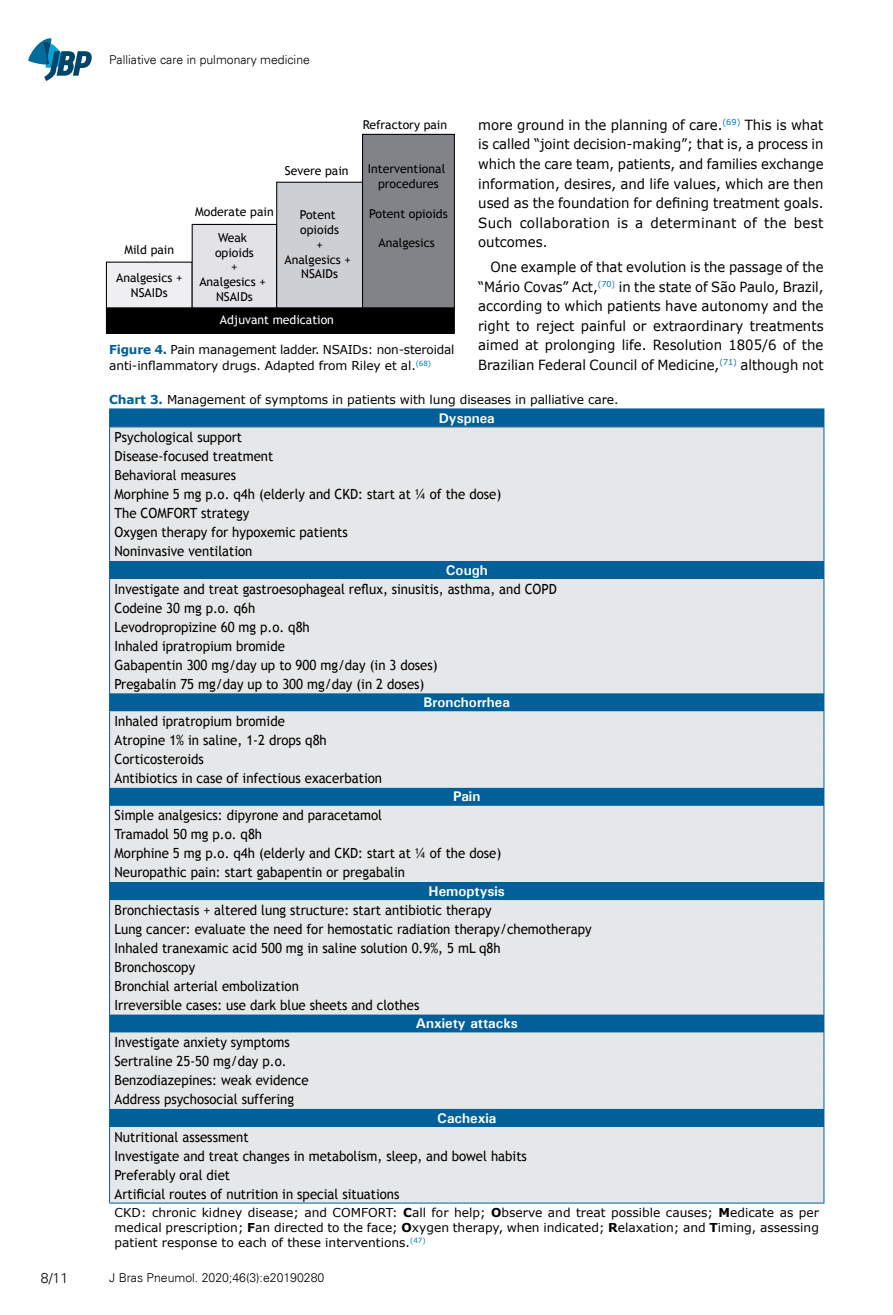
<style>
.page{position:relative;width:893px;height:1315px;background:#fff}
.page>*{position:absolute;margin:0;border:0;box-sizing:border-box;transform-origin:0 0}
.t1{font:14px/19.1px "Trebuchet MS";color:#000;scale:.94 1}
.t2{font:14px/19.6px "Verdana";color:#000;text-align:justify;scale:.95 1}
.t3{font:14px/19.6px "Verdana";color:#000;text-align:justify;scale:.94 1}
.t4{font:700 14px "Univers";color:#fff}
.t5{font:300 14px "Univers";color:#000}
.t6{font:12.25px/14.7px "Verdana";letter-spacing:-.01em;color:#000;text-align:justify}
.t7{font:12.25px/14.7px "Trebuchet MS";color:#000;text-align:center}
.t8{font:300 12.25px "Univers";color:#000}
.t9{font:12.25px "Trebuchet MS";color:#fff}
.s1{font-weight:700;color:#01609a}
.s2{font-weight:700}
</style>
<div class="page">
<svg style="left:28px;top:38px;width:64px;height:43px"></svg>
<div style="left:110px;top:409px;width:713px;height:18px;background:#01609a"></div>
<svg style="left:110px;top:428px;width:713px;height:774px;background:#c6d4dd"></svg>
<hr style="left:110px;top:427px;width:713px;height:1px;background:#939598">
<hr style="left:109px;top:408px;width:715px;height:1px;background:#01609a">
<svg style="left:109px;top:409px;width:1px;height:793px"></svg>
<svg style="left:823px;top:409px;width:1px;height:793px"></svg>
<hr style="left:109px;top:1202px;width:715px;height:1px;background:#01609a">
<div style="left:106px;top:262px;width:86px;height:46px;background:#efeff1"></div>
<div style="left:106px;top:262px;width:87px;height:47px;border:1px solid #000"></div>
<div style="left:192px;top:224px;width:85px;height:84px;background:#e3e3e7"></div>
<div style="left:192px;top:224px;width:85px;height:85px;border:1px solid #000"></div>
<div style="left:277px;top:182px;width:86px;height:126px;background:#cecfd4"></div>
<div style="left:276px;top:182px;width:87px;height:127px;border:1px solid #000"></div>
<div style="left:363px;top:134px;width:91px;height:174px;background:#818389"></div>
<div style="left:362px;top:134px;width:93px;height:175px;border:1px solid #000"></div>
<div style="left:106px;top:308px;width:348px;height:25px;background:#000"></div>
<div style="left:106px;top:307px;width:349px;height:27px;border:1px solid #000"></div>
<p class="t8" style="left:109px;top:52px;width:202px">Palliative care in pulmonary medicine</p>
<p class="t2" style="left:478px;top:115px;width:365px">more ground in the planning of care.<sup>(69)</sup> This is what is called “joint decision-making”; that is, a process in which the care team, patients, and families exchange information, desires, and life values, which are then used as the foundation for defining treatment goals.<br>Such collaboration is a determinant of the best outcomes.</p>
<p class="t3" style="left:478px;top:257px;width:369px;text-indent:12px">One example of that evolution is the passage of the “Mário Covas” Act,<sup>(70)</sup> in the state of São Paulo, Brazil, according to which patients have autonomy and the right to reject painful or extraordinary treatments aimed at prolonging life. Resolution 1805/6 of the Brazilian Federal Council of Medicine,<sup>(71)</sup> although not</p>
<p class="t6" style="left:109px;top:392px;width:511px"><span class="s1">Chart 3.</span> Management of symptoms in patients with lung diseases in palliative care.</p>
<p class="t4" style="left:439px;top:409px;width:57px">Dyspnea</p>
<p class="t1" style="left:115px;top:428px;width:413px">Psychological support<br>Disease-focused treatment<br>Behavioral measures<br>Morphine 5 mg p.o. q4h (elderly and CKD: start at ¼ of the dose)<br>The COMFORT strategy<br>Oxygen therapy for hypoxemic patients<br>Noninvasive ventilation</p>
<p class="t4" style="left:446px;top:561px;width:44px">Cough</p>
<p class="t1" style="left:115px;top:579px;width:472px">Investigate and treat gastroesophageal reflux, sinusitis, asthma, and COPD Codeine 30 mg p.o. q6h<br>Levodropropizine 60 mg p.o. q8h<br>Inhaled ipratropium bromide<br>Gabapentin 300 mg/day up to 900 mg/day (in 3 doses)<br>Pregabalin 75 mg/day up to 300 mg/day (in 2 doses)</p>
<p class="t4" style="left:424px;top:693px;width:88px">Bronchorrhea</p>
<p class="t1" style="left:115px;top:712px;width:286px">Inhaled ipratropium bromide<br>Atropine 1% in saline, 1-2 drops q8h<br>Corticosteroids<br>Antibiotics in case of infectious exacerbation</p>
<p class="t4" style="left:453px;top:788px;width:29px">Pain</p>
<p class="t1" style="left:115px;top:806px;width:413px">Simple analgesics: dipyrone and paracetamol<br>Tramadol 50 mg p.o. q8h<br>Morphine 5 mg p.o. q4h (elderly and CKD: start at ¼ of the dose)<br>Neuropathic pain: start gabapentin or pregabalin</p>
<p class="t4" style="left:429px;top:882px;width:78px">Hemoptysis</p>
<p class="t1" style="left:115px;top:900px;width:509px">Bronchiectasis + altered lung structure: start antibiotic therapy<br>Lung cancer: evaluate the need for hemostatic radiation therapy/chemotherapy Inhaled tranexamic acid 500 mg in saline solution 0.9%, 5 mL q8h<br>Bronchoscopy<br>Bronchial arterial embolization<br>Irreversible cases: use dark blue sheets and clothes</p>
<p class="t4" style="left:416px;top:1015px;width:104px">Anxiety attacks</p>
<p class="t1" style="left:115px;top:1033px;width:208px">Investigate anxiety symptoms<br>Sertraline 25-50 mg/day p.o.<br>Benzodiazepines: weak evidence<br>Address psychosocial suffering</p>
<p class="t4" style="left:437px;top:1109px;width:61px">Cachexia</p>
<p class="t1" style="left:115px;top:1127px;width:440px">Nutritional assessment<br>Investigate and treat changes in metabolism, sleep, and bowel habits Preferably oral diet<br>Artificial routes of nutrition in special situations</p>
<p class="t6" style="left:115px;top:1205px;width:706px">CKD: chronic kidney disease; and COMFORT: <span class="s2">C</span>all for help; <span class="s2">O</span>bserve and treat possible causes; <span class="s2">M</span>edicate as per medical prescription; <span class="s2">F</span>an directed to the face; <span class="s2">O</span>xygen therapy, when indicated; <span class="s2">R</span>elaxation; and <span class="s2">T</span>iming, assessing patient response to each of these interventions.<sup>(47)</sup></p>
<p class="t7" style="left:363px;top:117px;width:86px">Refractory pain</p>
<p class="t7" style="left:368px;top:162px;width:79px">Interventional procedures</p>
<p class="t7" style="left:369px;top:206px;width:80px">Potent opioids</p>
<p class="t7" style="left:378px;top:235px;width:58px">Analgesics</p>
<p class="t7" style="left:285px;top:164px;width:65px">Severe pain</p>
<p class="t7" style="left:195px;top:205px;width:80px">Moderate pain</p>
<p class="t7" style="left:285px;top:208px;width:68px">Potent opioids<br>+<br>Analgesics +<br>NSAIDs</p>
<p class="t7" style="left:199px;top:230px;width:68px">Weak opioids<br>+<br>Analgesics +<br>NSAIDs</p>
<p class="t7" style="left:124px;top:242px;width:51px">Mild pain</p>
<p class="t7" style="left:116px;top:271px;width:68px">Analgesics +<br>NSAIDs</p>
<p class="t9" style="left:220px;top:313px;width:116px">Adjuvant medication</p>
<p class="t6" style="left:109px;top:342px;width:347px;line-height:15.8px"><span class="s1">Figure 4.</span> Pain management ladder. NSAIDs: non-steroidal anti-inflammatory drugs. Adapted from Riley et al.<sup>(68)</sup></p>
<p class="t5" style="left:41px;top:1269px;width:29px">8/11</p>
<p class="t8" style="left:109px;top:1270px;width:217px">J Bras Pneumol. 2020;46(3):e20190280</p>
</div>
